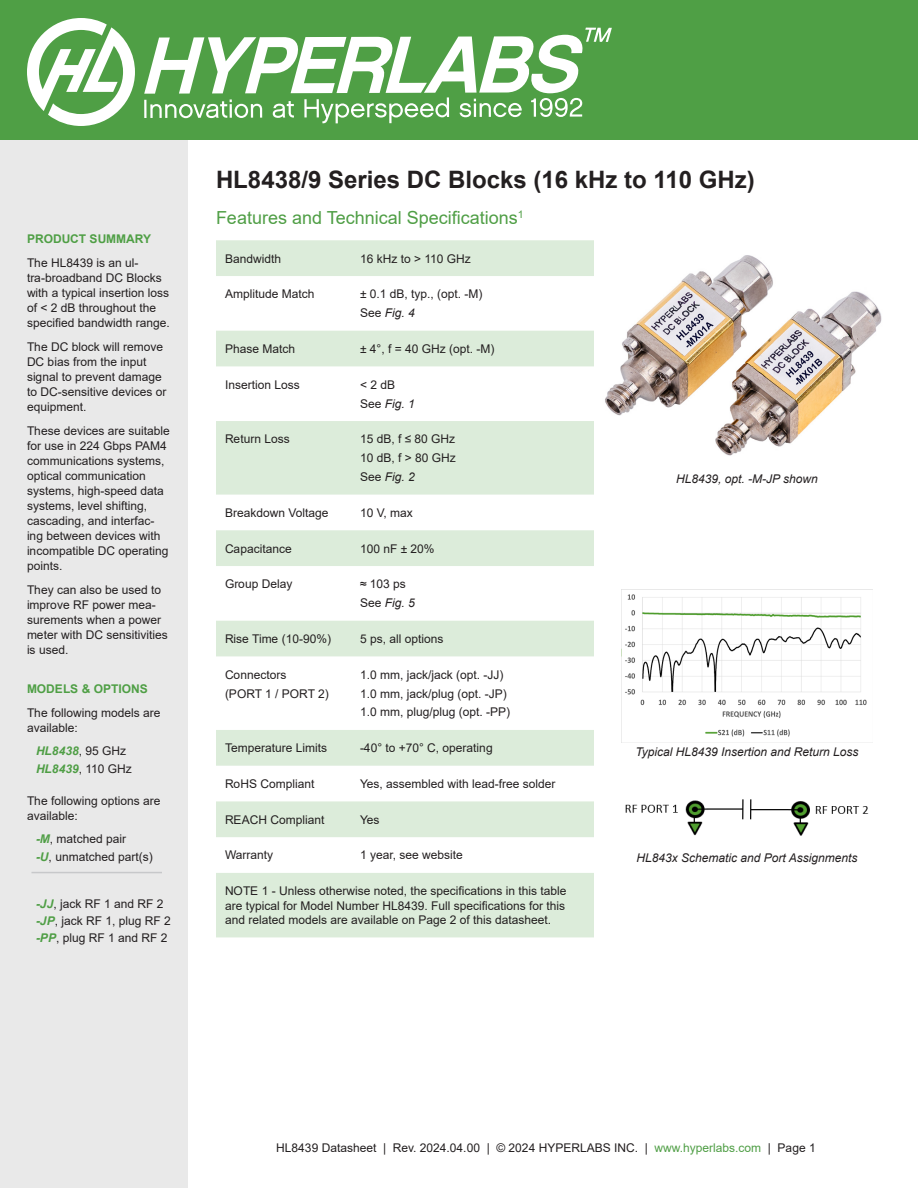
<style>
.page{position:relative;width:918px;height:1188px;background:#fff}
.page>*{position:absolute;margin:0;border:0;box-sizing:border-box;transform-origin:0 0}
.DS_Par_Header{font:700 24px "Arial";color:#231f20}
.DS_Par_Header-2{font:18px "Arial";color:#4f9e45}
.DS_Par_Inset_Text{font:12px/15px "Arial";color:#231f20}
.DS_Par_Specs{font:12px/14.4px "Arial";color:#231f20;text-align:justify}
.DS_Par_Bullet_Small{font:12px "Arial";color:#231f20}
.DS_Par_Caption{font:italic 12px "Arial";color:#231f20}
.DS_Par_Specs-2{font:italic 12px "Arial";color:#231f20}
.DS_Par_Inset_Header{font:700 12px "Arial";color:#4f9f45}
.DS_Par_Bullet_Small-2{font:italic 700 12px "Arial";color:#4f9e45}
.s1{font-weight:400;font-style:normal;color:#231f20}
.s2{font-weight:700;font-style:italic;color:#4f9e45}
.s3{font-style:normal}
.s4{color:#4f9e45}
</style>
<div class="page">
<div style="left:0;top:1px;width:188px;height:1187px;background:#e9e9e9"></div>
<div style="left:0;top:0;width:918px;height:140px;background:#4f9f45"></div>
<svg style="left:27px;top:18px;width:108px;height:108px"></svg>
<svg style="left:144px;top:28px;width:468px;height:96px"></svg>
<svg style="left:216px;top:240px;width:378px;height:697px"></svg>
<hr style="left:32px;top:872px;width:130px;height:1px;background:#c7c8ca">
<img style="left:605px;top:255px;width:277px;height:201px">
<img style="left:621px;top:590px;width:252px;height:153px">
<img style="left:625px;top:799px;width:244px;height:37px">
<p class="DS_Par_Inset_Header" style="left:27px;top:230px;width:126px">PRODUCT SUMMARY</p>
<p class="DS_Par_Inset_Text" style="left:27px;top:255px;width:144px">The HL8439 is an ul&shy;tra-broadband DC Blocks with a typical insertion loss of &lt; 2 dB throughout the specified bandwidth range.</p>
<p class="DS_Par_Inset_Text" style="left:27px;top:339px;width:141px">The DC block will remove<br>DC bias from the input signal to prevent damage to DC-sensitive devices or equipment.</p>
<p class="DS_Par_Inset_Text" style="left:27px;top:423px;width:144px">These devices are suitable for use in 224 Gbps PAM4 communications systems, optical communication systems, high-speed data systems, level shifting, cascading, and interfac&shy;ing between devices with incompatible DC operating points.</p>
<p class="DS_Par_Inset_Text" style="left:27px;top:582px;width:142px">They can also be used to improve RF power mea&shy;surements when a power meter with DC sensitivities is used.</p>
<p class="DS_Par_Inset_Header" style="left:27px;top:680px;width:122px">MODELS &amp; OPTIONS</p>
<p class="DS_Par_Inset_Text" style="left:27px;top:705px;width:135px">The following models are available:</p>
<p class="DS_Par_Bullet_Small-2" style="left:36px;top:743px;width:92px">HL8438<span class="s1">, 95 GHz</span></p>
<p class="DS_Par_Bullet_Small" style="left:36px;top:760px;width:97px"><span class="s2">HL8439</span>, 110 GHz</p>
<p class="DS_Par_Inset_Text" style="left:27px;top:793px;width:135px">The following options are available:</p>
<p class="DS_Par_Bullet_Small" style="left:36px;top:831px;width:92px"><span class="s2">-M</span>, matched pair</p>
<p class="DS_Par_Bullet_Small" style="left:36px;top:848px;width:118px"><span class="s2">-U</span>, unmatched part(s)</p>
<p class="DS_Par_Bullet_Small" style="left:36px;top:895px;width:129px"><span class="s2">-JJ</span>, jack RF 1 and RF 2</p>
<p class="DS_Par_Bullet_Small" style="left:36px;top:912px;width:136px"><span class="s2">-JP</span>, jack RF 1, plug RF 2</p>
<p class="DS_Par_Bullet_Small" style="left:36px;top:930px;width:133px"><span class="s2">-PP</span>, plug RF 1 and RF 2</p>
<p class="DS_Par_Header" style="left:216px;top:163px;width:540px">HL8438/9 Series DC Blocks (16 kHz to 110 GHz)</p>
<p class="DS_Par_Header-2" style="left:216px;top:206px;width:309px">Features and Technical Specifications<sup>1</sup></p>
<p class="DS_Par_Specs" style="left:225px;top:251px;width:58px">Bandwidth</p>
<p class="DS_Par_Specs" style="left:360px;top:251px;width:112px">16 kHz to &gt; 110 GHz</p>
<p class="DS_Par_Specs" style="left:225px;top:287px;width:91px">Amplitude Match</p>
<p class="DS_Par_Specs" style="left:360px;top:287px;width:124px">± 0.1 dB, typ., (opt. -M)</p>
<p class="DS_Par_Specs-2" style="left:360px;top:305px;width:56px"><span class="s3">See</span> Fig. 4</p>
<p class="DS_Par_Specs" style="left:225px;top:341px;width:72px">Phase Match</p>
<p class="DS_Par_Specs" style="left:360px;top:341px;width:136px">± 4°, f = 40 GHz (opt. -M)</p>
<p class="DS_Par_Specs" style="left:225px;top:377px;width:76px">Insertion Loss</p>
<p class="DS_Par_Specs" style="left:360px;top:377px;width:37px">&lt; 2 dB</p>
<p class="DS_Par_Specs-2" style="left:360px;top:396px;width:56px"><span class="s3">See</span> Fig. 1</p>
<p class="DS_Par_Specs" style="left:225px;top:432px;width:66px">Return Loss</p>
<p class="DS_Par_Specs" style="left:360px;top:432px;width:97px">15 dB, f ≤ 80 GHz</p>
<p class="DS_Par_Specs" style="left:360px;top:451px;width:97px">10 dB, f &gt; 80 GHz</p>
<p class="DS_Par_Specs-2" style="left:360px;top:469px;width:56px"><span class="s3">See</span> Fig. 2</p>
<p class="DS_Par_Specs" style="left:225px;top:505px;width:105px">Breakdown Voltage</p>
<p class="DS_Par_Specs" style="left:360px;top:505px;width:54px">10 V, max</p>
<p class="DS_Par_Specs" style="left:225px;top:541px;width:68px">Capacitance</p>
<p class="DS_Par_Specs" style="left:360px;top:541px;width:76px">100 nF ± 20%</p>
<p class="DS_Par_Specs" style="left:225px;top:577px;width:69px">Group Delay</p>
<p class="DS_Par_Specs" style="left:360px;top:577px;width:47px">≈ 103 ps</p>
<p class="DS_Par_Specs-2" style="left:360px;top:595px;width:56px"><span class="s3">See</span> Fig. 5</p>
<p class="DS_Par_Specs" style="left:225px;top:631px;width:108px">Rise Time (10-90%)</p>
<p class="DS_Par_Specs" style="left:360px;top:631px;width:85px">5 ps, all options</p>
<p class="DS_Par_Specs" style="left:225px;top:667px;width:63px">Connectors</p>
<p class="DS_Par_Specs" style="left:225px;top:686px;width:105px">(PORT 1 / PORT 2)</p>
<p class="DS_Par_Caption" style="left:676px;top:471px;width:143px">HL8439, opt. -M-JP shown</p>
<p class="DS_Par_Specs" style="left:360px;top:667px;width:145px">1.0 mm, jack/jack (opt. -JJ)</p>
<p class="DS_Par_Specs" style="left:360px;top:686px;width:148px">1.0 mm, jack/plug (opt. -JP)</p>
<p class="DS_Par_Specs" style="left:360px;top:705px;width:152px">1.0 mm, plug/plug (opt. -PP)</p>
<p class="DS_Par_Specs" style="left:225px;top:741px;width:104px">Temperature Limits</p>
<p class="DS_Par_Specs" style="left:360px;top:741px;width:134px">-40° to +70° C, operating</p>
<p class="DS_Par_Specs" style="left:225px;top:776px;width:91px">RoHS Compliant</p>
<p class="DS_Par_Specs" style="left:360px;top:776px;width:197px">Yes, assembled with lead-free solder</p>
<p class="DS_Par_Specs" style="left:225px;top:812px;width:101px">REACH Compliant</p>
<p class="DS_Par_Specs" style="left:360px;top:812px;width:21px">Yes</p>
<p class="DS_Par_Specs" style="left:225px;top:848px;width:50px">Warranty</p>
<p class="DS_Par_Specs" style="left:360px;top:848px;width:104px">1 year, see website</p>
<p class="DS_Par_Specs" style="left:225px;top:884px;width:343px">NOTE 1 - Unless otherwise noted, the specifications in this table are typical for Model Number HL8439. Full specifications for this and related models are available on Page 2 of this datasheet.</p>
<p class="DS_Par_Caption" style="left:635px;top:744px;width:225px">Typical HL8439 Insertion and Return Loss</p>
<p class="DS_Par_Caption" style="left:637px;top:850px;width:222px">HL843x Schematic and Port Assignments</p>
<p class="DS_Par_Inset_Text" style="left:276px;top:1140px;width:541px">HL8439 Datasheet | Rev. 2024.04.00 | © 2024 HYPERLABS INC. | <span class="s4">www.hyperlabs.com</span> | Page 1</p>
</div>
